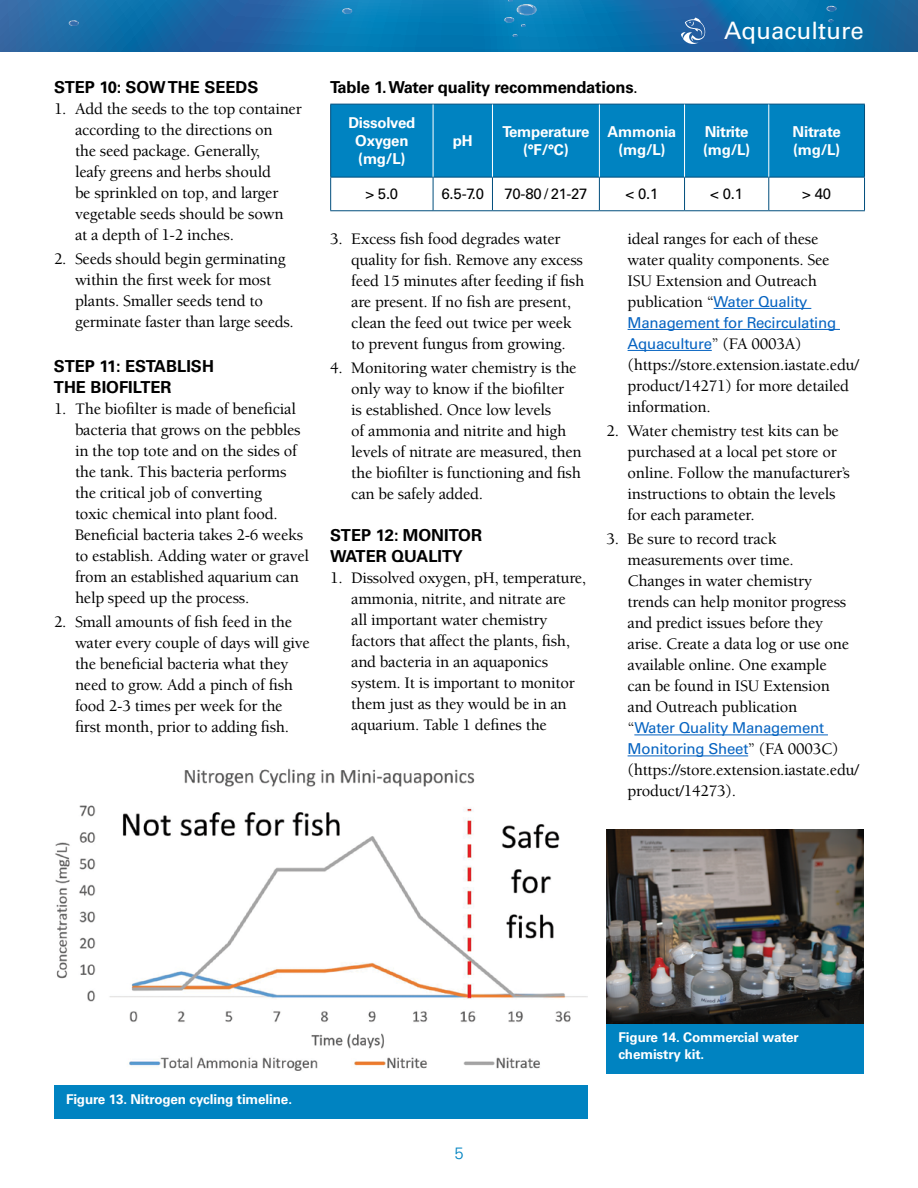
<style>
.page{position:relative;width:918px;height:1188px;background:#fff}
.page>*{position:absolute;margin:0;border:0;box-sizing:border-box;transform-origin:0 0}
.t1{font:24px "Univers LT Std";letter-spacing:.005em;color:#fff}
.t2{font:500 16.5px/21px "Berkeley Std";letter-spacing:-.015em;color:#000}
.subhead2{font:700 16.5px/21px "Univers LT Std";color:#000}
.Table_text{font:700 16.5px "Univers LT Std";letter-spacing:-.015em;color:#000}
.t3{font:300 16.5px "Univers LT Std";color:#0083c1}
.t4{font:15px/21px "Univers LT Std";letter-spacing:-.015em;color:#0563c1}
.body_copy{font:700 15px/18px "Univers LT Std";letter-spacing:-.015em;color:#fff;text-align:center}
.body_copy-2{font:15px "Univers LT Std";letter-spacing:-.015em;color:#000}
.t5{font:700 13.5px/16.5px "Univers LT Std";letter-spacing:-.01em;color:#fff}
.s1{font-weight:400;font-size:15px}
.s2{font-family:"Univers LT Std";font-weight:400;font-size:15px;color:#0563c1}
.s3{font-family:"Berkeley Std";font-weight:500;font-size:16.5px;color:#000}
</style>
<div class="page">
<svg style="left:0;top:0;width:918px;height:52px;background:#106fab"></svg>
<svg style="left:69px;top:20px;width:10px;height:6px"></svg>
<svg style="left:342px;top:8px;width:10px;height:6px"></svg>
<svg style="left:826px;top:6px;width:10px;height:5px"></svg>
<svg style="left:504px;top:0;width:33px;height:27px"></svg>
<svg style="left:513px;top:34px;width:5px;height:3px"></svg>
<svg style="left:819px;top:37px;width:5px;height:3px"></svg>
<svg style="left:828px;top:19px;width:5px;height:3px"></svg>
<svg style="left:681px;top:18px;width:24px;height:26px"></svg>
<img style="left:55px;top:768px;width:533px;height:303px">
<div style="left:54px;top:1085px;width:534px;height:34px;background:#0083c1"></div>
<div style="left:607px;top:1023px;width:257px;height:51px;background:#0083c1"></div>
<hr style="left:714px;top:308px;width:97px;height:1px;background:#0563c1">
<hr style="left:628px;top:329px;width:212px;height:1px;background:#0563c1">
<hr style="left:628px;top:350px;width:84px;height:1px;background:#0563c1">
<hr style="left:634px;top:735px;width:194px;height:1px;background:#0563c1">
<hr style="left:628px;top:756px;width:120px;height:1px;background:#0563c1">
<div style="left:331px;top:105px;width:533px;height:72px;background:#0083c1"></div>
<hr style="left:330px;top:104px;width:103px;height:1px;background:#004e7d">
<hr style="left:330px;top:104px;width:1px;height:73px;background:#004e7d">
<hr style="left:433px;top:104px;width:59px;height:1px;background:#004e7d">
<hr style="left:492px;top:104px;width:107px;height:1px;background:#004e7d">
<hr style="left:599px;top:104px;width:86px;height:1px;background:#004e7d">
<hr style="left:685px;top:104px;width:84px;height:1px;background:#004e7d">
<hr style="left:769px;top:104px;width:96px;height:1px;background:#004e7d">
<hr style="left:864px;top:104px;width:1px;height:73px;background:#004e7d">
<hr style="left:330px;top:177px;width:103px;height:1px;background:#004e7d">
<hr style="left:330px;top:177px;width:1px;height:33px;background:#004e7d">
<hr style="left:433px;top:177px;width:59px;height:1px;background:#004e7d">
<hr style="left:433px;top:177px;width:1px;height:33px;background:#004e7d">
<hr style="left:492px;top:177px;width:107px;height:1px;background:#004e7d">
<hr style="left:492px;top:177px;width:1px;height:33px;background:#004e7d">
<hr style="left:599px;top:177px;width:86px;height:1px;background:#004e7d">
<hr style="left:599px;top:177px;width:1px;height:33px;background:#004e7d">
<hr style="left:685px;top:177px;width:84px;height:1px;background:#004e7d">
<hr style="left:684px;top:177px;width:1px;height:33px;background:#004e7d">
<hr style="left:769px;top:177px;width:96px;height:1px;background:#004e7d">
<hr style="left:768px;top:177px;width:1px;height:33px;background:#004e7d">
<hr style="left:864px;top:177px;width:1px;height:33px;background:#004e7d">
<hr style="left:330px;top:210px;width:103px;height:1px;background:#004e7d">
<hr style="left:433px;top:210px;width:59px;height:1px;background:#004e7d">
<hr style="left:492px;top:210px;width:107px;height:1px;background:#004e7d">
<hr style="left:599px;top:210px;width:86px;height:1px;background:#004e7d">
<hr style="left:685px;top:210px;width:84px;height:1px;background:#004e7d">
<hr style="left:769px;top:210px;width:96px;height:1px;background:#004e7d">
<hr style="left:433px;top:104px;width:1px;height:73px;background:#fff">
<hr style="left:492px;top:104px;width:1px;height:73px;background:#fff">
<hr style="left:599px;top:104px;width:1px;height:73px;background:#fff">
<hr style="left:684px;top:104px;width:1px;height:73px;background:#fff">
<hr style="left:768px;top:104px;width:1px;height:73px;background:#fff">
<img style="left:607px;top:829px;width:257px;height:194px">
<h4 class="subhead2" style="left:54px;top:77px;width:206px">STEP 10: SOW THE SEEDS</h4>
<p class="t2" style="left:75px;top:98px;width:228px;text-indent:-21px">1. Add the seeds to the top container according to the directions on<br>the seed package. Generally,<br>leafy greens and herbs should<br>be sprinkled on top, and larger vegetable seeds should be sown<br>at a depth of 1-2 inches.</p>
<p class="t2" style="left:75px;top:249px;width:220px;text-indent:-21px">2. Seeds should begin germinating within the first week for most plants. Smaller seeds tend to germinate faster than large seeds.</p>
<h4 class="subhead2" style="left:54px;top:356px;width:161px">STEP 11: ESTABLISH<br>THE BIOFILTER</h4>
<p class="t2" style="left:75px;top:399px;width:236px;text-indent:-21px">1. The biofilter is made of beneficial bacteria that grows on the pebbles in the top tote and on the sides of the tank. This bacteria performs the critical job of converting<br>toxic chemical into plant food.<br>Beneficial bacteria takes 2-6 weeks to establish. Adding water or gravel from an established aquarium can help speed up the process.</p>
<p class="t2" style="left:75px;top:612px;width:236px;text-indent:-21px">2. Small amounts of fish feed in the water every couple of days will give the beneficial bacteria what they need to grow. Add a pinch of fish food 2-3 times per week for the first month, prior to adding fish.</p>
<h1 class="t1" style="left:724px;top:16px;width:141px">Aquaculture</h1>
<p class="Table_text" style="left:330px;top:77px;width:309px">Table 1. Water quality recommendations<span class="s1">.</span></p>
<p class="body_copy" style="left:348px;top:114px;width:69px">Dissolved<br>Oxygen (mg/L)</p>
<p class="body_copy" style="left:453px;top:132px;width:21px">pH</p>
<p class="body_copy" style="left:502px;top:123px;width:89px">Temperature (°F/°C)</p>
<p class="body_copy" style="left:608px;top:123px;width:70px">Ammonia (mg/L)</p>
<p class="body_copy" style="left:703px;top:123px;width:49px;text-align:left">Nitrite (mg/L)</p>
<p class="body_copy" style="left:793px;top:123px;width:50px;text-align:left">Nitrate (mg/L)</p>
<p class="body_copy-2" style="left:365px;top:185px;width:34px">&gt; 5.0</p>
<p class="body_copy-2" style="left:442px;top:185px;width:44px">6.5-7.0</p>
<p class="body_copy-2" style="left:504px;top:185px;width:85px">70-80 / 21-27</p>
<p class="body_copy-2" style="left:626px;top:185px;width:34px">&lt; 0.1</p>
<p class="body_copy-2" style="left:710px;top:185px;width:34px">&lt; 0.1</p>
<p class="body_copy-2" style="left:802px;top:185px;width:30px">&gt; 40</p>
<p class="t2" style="left:351px;top:228px;width:234px;text-indent:-21px">3. Excess fish food degrades water quality for fish. Remove any excess feed 15 minutes after feeding if fish are present. If no fish are present, clean the feed out twice per week to prevent fungus from growing.</p>
<p class="t2" style="left:351px;top:357px;width:232px;text-indent:-21px">4. Monitoring water chemistry is the only way to know if the biofilter<br>is established. Once low levels<br>of ammonia and nitrite and high levels of nitrate are measured, then the biofilter is functioning and fish can be safely added.</p>
<h4 class="subhead2" style="left:330px;top:525px;width:153px">STEP 12: MONITOR<br>WATER QUALITY</h4>
<p class="t2" style="left:351px;top:567px;width:236px;text-indent:-21px">1. Dissolved oxygen, pH, temperature, ammonia, nitrite, and nitrate are<br>all important water chemistry factors that affect the plants, fish, and bacteria in an aquaponics system. It is important to monitor them just as they would be in an aquarium. Table 1 defines the</p>
<p class="t2" style="left:628px;top:229px;width:203px">ideal ranges for each of these water quality components. See<br>ISU Extension and Outreach publication “<span class="s2">Water Quality</span></p>
<p class="t4" style="left:628px;top:312px;width:210px">Management for Recirculating<br>Aquaculture<span class="s3">” (FA 0003A)</span></p>
<p class="t2" style="left:628px;top:355px;width:233px">(https://store.extension.iastate.edu/ product/14271) for more detailed information.</p>
<p class="t2" style="left:628px;top:421px;width:224px;text-indent:-21px">2. Water chemistry test kits can be purchased at a local pet store or online. Follow the manufacturer’s instructions to obtain the levels for each parameter.</p>
<p class="t2" style="left:628px;top:529px;width:223px;text-indent:-21px">3. Be sure to record track measurements over time.<br>Changes in water chemistry trends can help monitor progress and predict issues before they arise. Create a data log or use one available online. One example can be found in ISU Extension and Outreach publication</p>
<p class="t4" style="left:628px;top:718px;width:212px"><span class="s3">“</span>Water Quality Management<br>Monitoring Sheet<span class="s3">” (FA 0003C)</span></p>
<p class="t2" style="left:628px;top:760px;width:233px">(https://store.extension.iastate.edu/ product/14273).</p>
<p class="t5" style="left:66px;top:1091px;width:228px">Figure 13. Nitrogen cycling timeline.</p>
<p class="t3" style="left:454px;top:1144px;width:11px">5</p>
<p class="t5" style="left:619px;top:1029px;width:182px">Figure 14. Commercial water chemistry kit.</p>
</div>
